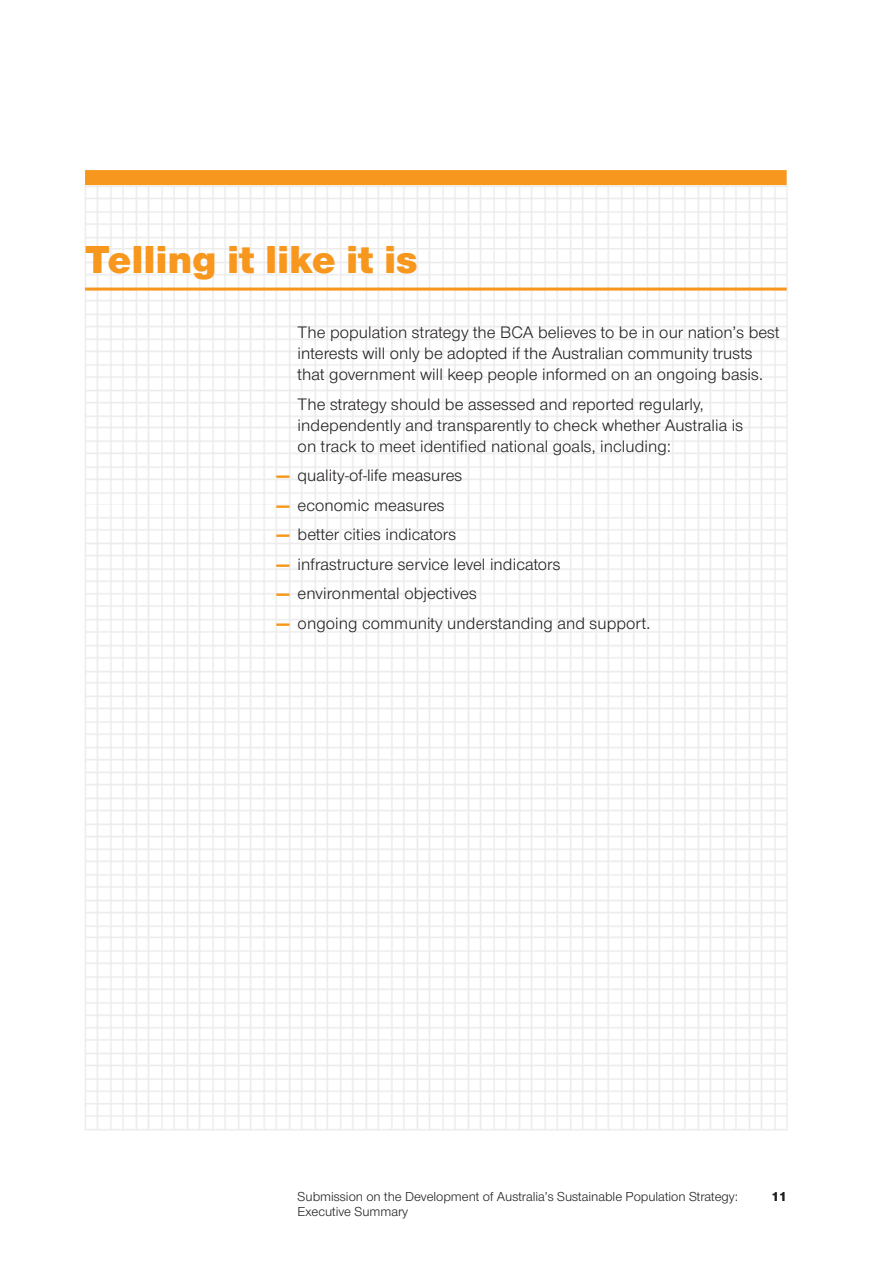
<style>
.page{position:relative;width:893px;height:1263px;background:#fff}
.page>*{position:absolute;margin:0;border:0;box-sizing:border-box;transform-origin:0 0}
.t1{font:900 40.5px "Nimbus Sans Novus T";letter-spacing:.01em;color:#f7971d}
.t2{font:17.25px/21px "Nimbus Sans Novus T";letter-spacing:.005em;color:#231f20}
.t3{font:13.5px/15px "Nimbus Sans Novus T";letter-spacing:-.005em;color:#231f20}
.t4{font:700 13.5px "Nimbus Sans Novus T";color:#231f20}
.s1{font-weight:800;color:#f7971d}
</style>
<div class="page">
<hr style="left:85px;top:288px;width:702px;height:3px;background:#f7971d">
<div style="left:85px;top:170px;width:702px;height:15px;background:#f7971d"></div>
<h1 class="t1" style="left:85px;top:236px;width:334px">Telling it like it is</h1>
<p class="t2" style="left:298px;top:322px;width:484px">The population strategy the BCA believes to be in our nation’s best interests will only be adopted if the Australian community trusts that government will keep people informed on an ongoing basis.</p>
<p class="t2" style="left:298px;top:393px;width:447px">The strategy should be assessed and reported regularly, independently and transparently to check whether Australia is on track to meet identified national goals, including:</p>
<p class="t2" style="left:276px;top:464px;width:187px"><span class="s1">—</span> quality-of-life measures</p>
<p class="t2" style="left:276px;top:494px;width:170px"><span class="s1">—</span> economic measures</p>
<p class="t2" style="left:276px;top:523px;width:181px"><span class="s1">—</span> better cities indicators</p>
<p class="t2" style="left:276px;top:553px;width:286px"><span class="s1">—</span> infrastructure service level indicators</p>
<p class="t2" style="left:276px;top:582px;width:202px"><span class="s1">—</span> environmental objectives</p>
<p class="t2" style="left:276px;top:612px;width:375px"><span class="s1">—</span> ongoing community understanding and support.</p>
<p class="t3" style="left:298px;top:1189px;width:442px">Submission on the Development of Australia’s Sustainable Population Strategy:<br>Executive Summary</p>
<p class="t4" style="left:772px;top:1189px;width:17px">11</p>
</div>
